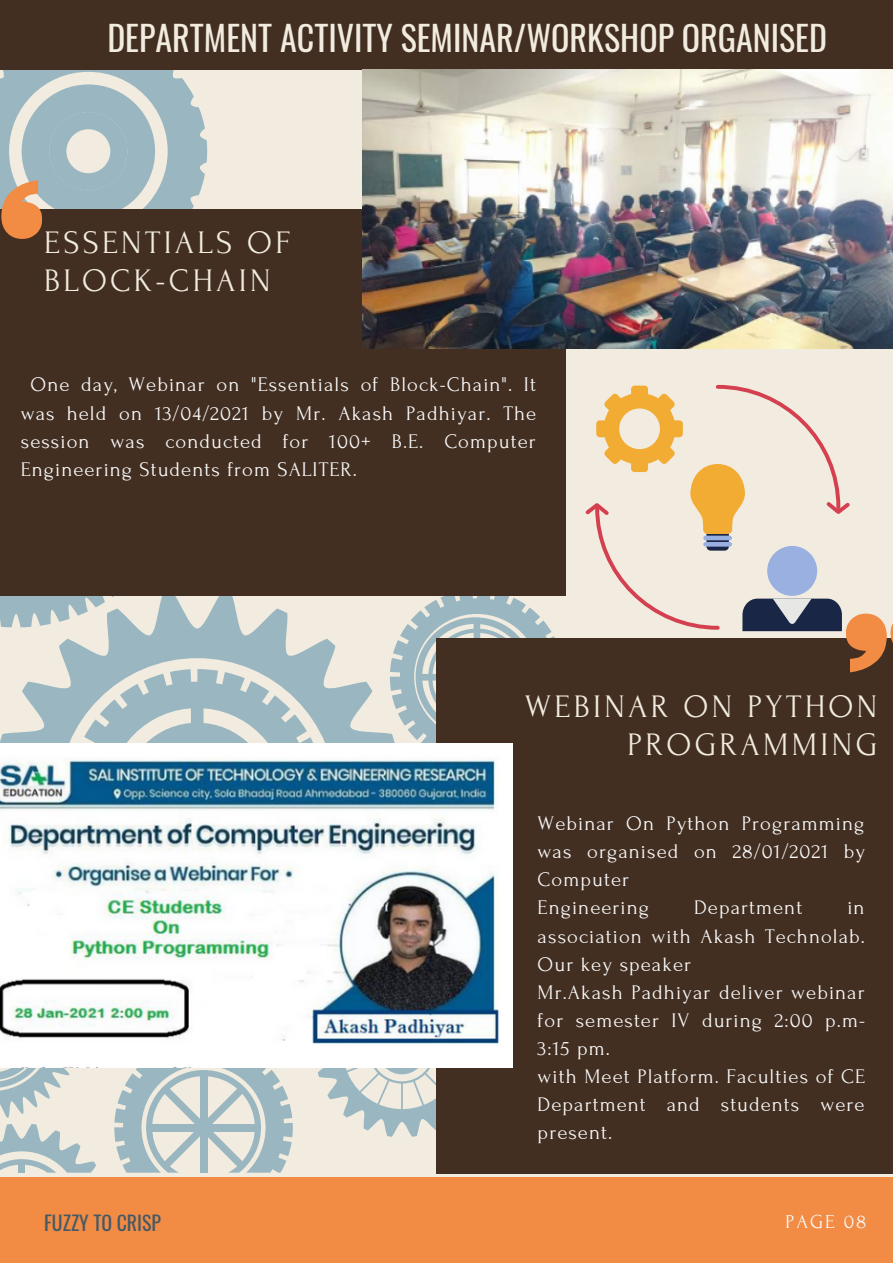
<style>
.page{position:relative;width:893px;height:1264px;background:#fff}
.page>*{position:absolute;margin:0;border:0;box-sizing:border-box;transform-origin:0 0}
.t1{font:34.05px "Oswald";color:#f1ecdf}
.t2{font:32.7px/38.2px "Forum";letter-spacing:.1em;color:#f1ecdf}
.t3{font:20.7px/28px "Forum";letter-spacing:.05em;color:#fafafa}
.t4{font:19.8px "Oswald";color:#435967}
.t5{font:19.8px "Forum";letter-spacing:.1em;color:#fafafa}
</style>
<div class="page">
<div style="left:0;top:0;width:892px;height:1262px;background:#f1ecdf"></div>
<div style="left:0;top:1176px;width:892px;height:86px;background:#f28b43"></div>
<svg style="left:402px;top:596px;width:153px;height:147px"></svg>
<svg style="left:114px;top:1067px;width:179px;height:105px"></svg>
<svg style="left:315px;top:1067px;width:121px;height:69px"></svg>
<svg style="left:0;top:596px;width:402px;height:147px;fill:#9ab7c1"></svg>
<svg style="left:0;top:1067px;width:96px;height:105px"></svg>
<div style="left:0;top:209px;width:565px;height:387px;background:#422f22"></div>
<svg style="left:0;top:70px;width:368px;height:279px"></svg>
<div style="left:0;top:0;width:892px;height:70px;background:#422f22"></div>
<div style="left:436px;top:638px;width:456px;height:535px;background:#422f22"></div>
<img style="left:362px;top:69px;width:530px;height:279px">
<svg style="left:585px;top:385px;width:307px;height:287px"></svg>
<img style="left:0;top:743px;width:512px;height:324px">
<h1 class="t1" style="left:107px;top:11px;width:721px">DEPARTMENT ACTIVITY SEMINAR/WORKSHOP ORGANISED</h1>
<h2 class="t2" style="left:44px;top:223px;width:248px">ESSENTIALS OF<br>BLOCK-CHAIN</h2>
<p class="t3" style="left:21px;top:371px;width:517px;text-align:justify;text-indent:10px">One day, Webinar on "Essentials of Block-Chain". It was held on 13/04/2021 by Mr. Akash Padhiyar. The session was conducted for 100+ B.E. Computer Engineering Students from SALITER.</p>
<h2 class="t2" style="left:525px;top:687px;width:354px;text-align:right">WEBINAR ON PYTHON<br>PROGRAMMING</h2>
<p class="t3" style="left:537px;top:809px;width:329px">Webinar On Python Programming was organised on 28/01/2021 by<br>Computer<br>Engineering</p>
<p class="t3" style="left:694px;top:894px;width:110px">Department</p>
<p class="t3" style="left:537px;top:894px;width:329px;text-indent:310px">in association with Akash Technolab.<br>Our key speaker<br>Mr.Akash Padhiyar deliver webinar for semester IV during 2:00 p.m-<br>3:15 pm.<br>with Meet Platform. Faculties of CE<br>Department and students were present.</p>
<p class="t4" style="left:44px;top:1207px;width:118px">FUZZY TO CRISP</p>
<p class="t5" style="left:785px;top:1210px;width:82px">PAGE 08</p>
</div>
